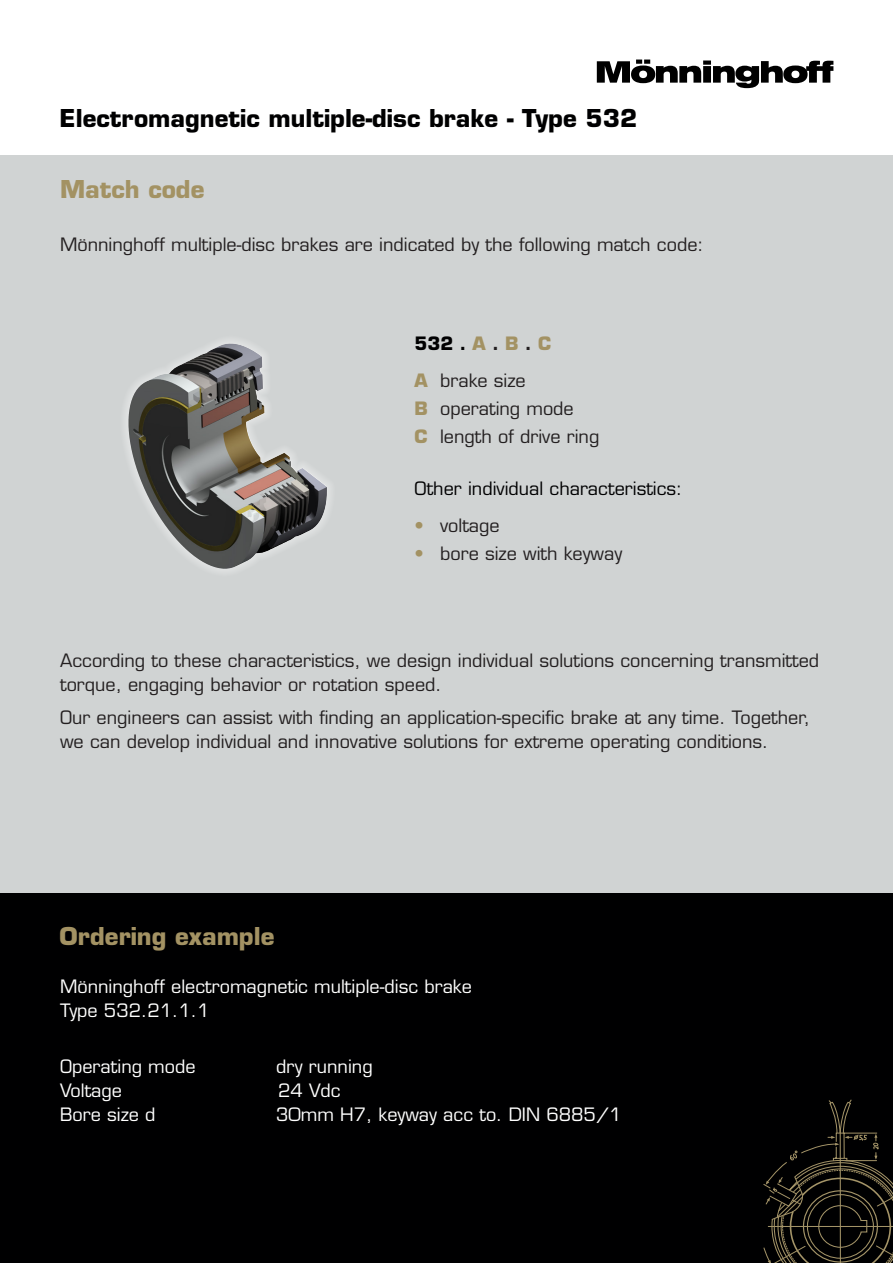
<style>
.page{position:relative;width:893px;height:1263px;background:#fff}
.page>*{position:absolute;margin:0;border:0;box-sizing:border-box;transform-origin:0 0}
.Überschrift_H1{font:700 24px "Eurostile LT Std";color:#000001}
.Überschrift_H2{font:700 24px "Eurostile LT Std";color:#a39263}
.Fließtext{font:18px/24px "Eurostile LT Std";color:#231f20}
.Fließtext_weiß{font:18px/24px "Eurostile LT Std";color:#fff}
.t1{font:18px "Eurostile LT Std";color:#000001}
.t2{font:700 18px "Eurostile LT Std";color:#000001}
.s1{color:#a39263}
.s2{color:#231f20}
.s3{font-weight:700;color:#a39263}
</style>
<div class="page">
<div style="left:0;top:156px;width:893px;height:737px;background:#d0d3d3"></div>
<svg style="left:597px;top:60px;width:236px;height:28px"></svg>
<div style="left:0;top:893px;width:893px;height:370px;background:#000001"></div>
<svg style="left:763px;top:1099px;width:130px;height:164px"></svg>
<div style="left:120px;top:335px;width:215px;height:242px;background:#fff;opacity:.75"></div>
<img style="left:192px;top:343px;width:37px;height:16px">
<p class="Überschrift_H1" style="left:60px;top:103px;width:579px">Electromagnetic multiple-disc brake - Type 532</p>
<p class="Überschrift_H2" style="left:60px;top:174px;width:146px">Match code</p>
<p class="Fließtext" style="left:60px;top:233px;width:645px">Mönninghoff multiple-disc brakes are indicated by the following match code:</p>
<p class="t2" style="left:415px;top:332px;width:138px">532 . <span class="s1">A</span> <span class="s2">.</span> <span class="s1">B</span> <span class="s2">.</span> <span class="s1">C</span></p>
<p class="Fließtext" style="left:415px;top:368px;width:113px"><span class="s3">A</span> brake size</p>
<p class="Fließtext" style="left:415px;top:396px;width:161px"><span class="s3">B</span> operating mode</p>
<p class="Fließtext" style="left:415px;top:425px;width:186px"><span class="s3">C</span> length of drive ring</p>
<p class="t1" style="left:415px;top:478px;width:269px">Other individual characteristics:</p>
<p class="Fließtext" style="left:415px;top:514px;width:87px"><span class="s1">•</span> voltage</p>
<p class="Fließtext" style="left:415px;top:542px;width:209px"><span class="s1">•</span> bore size with keyway</p>
<p class="Fließtext" style="left:60px;top:649px;width:761px">According to these characteristics, we design individual solutions concerning transmitted torque, engaging behavior or rotation speed.</p>
<p class="Fließtext" style="left:60px;top:705px;width:751px">Our engineers can assist with finding an application-specific brake at any time. Together, we can develop individual and innovative solutions for extreme operating conditions.</p>
<p class="Überschrift_H2" style="left:60px;top:921px;width:216px">Ordering example</p>
<p class="Fließtext_weiß" style="left:60px;top:974px;width:413px">Mönninghoff electromagnetic multiple-disc brake<br>Type 532.21.1.1</p>
<p class="Fließtext_weiß" style="left:60px;top:1055px;width:137px">Operating mode</p>
<p class="Fließtext_weiß" style="left:276px;top:1055px;width:98px">dry running</p>
<p class="Fließtext_weiß" style="left:60px;top:1079px;width:63px">Voltage</p>
<p class="Fließtext_weiß" style="left:278px;top:1079px;width:64px">24 Vdc</p>
<p class="Fließtext_weiß" style="left:60px;top:1103px;width:97px">Bore size d</p>
<p class="Fließtext_weiß" style="left:276px;top:1103px;width:347px">30mm H7, keyway acc to. DIN 6885/1</p>
</div>
